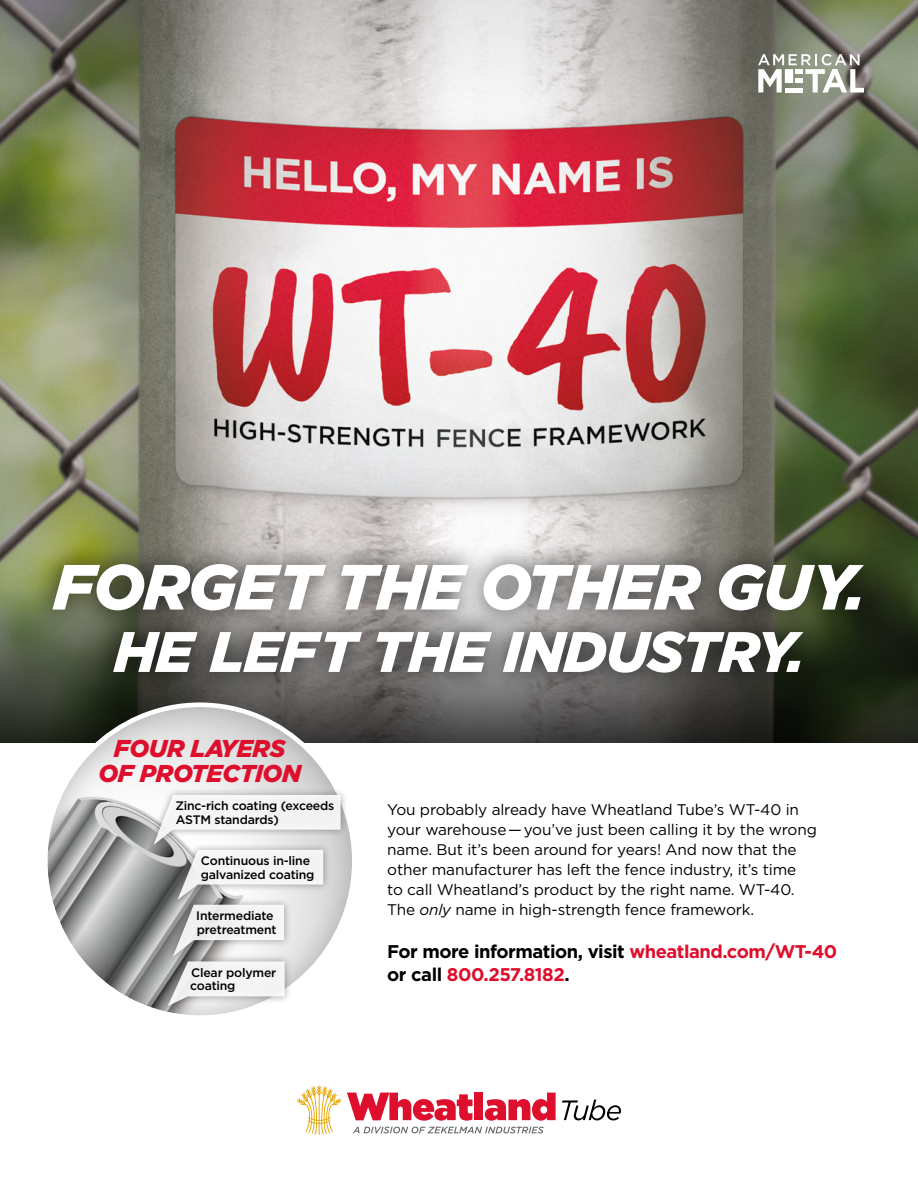
<style>
.page{position:relative;width:918px;height:1188px;background:#fff}
.page>*{position:absolute;margin:0;border:0;box-sizing:border-box;transform-origin:0 0}
.t1{font:italic 900 63.75px "Gotham";letter-spacing:-.025em;color:#fff}
.t2{font:italic 900 57px "Gotham";letter-spacing:-.025em;color:#fff}
.t3{font:italic 900 24.3px/24.3px "Gotham";letter-spacing:-.015em;color:#de0e2d;text-align:center}
.t4{font:700 18.3px/23px "Gotham";letter-spacing:-.025em;color:#000}
.t5{font:15.3px/20px "Gotham";letter-spacing:-.01em;color:#000}
.t6{font:500 12.3px/13.5px "Gotham";letter-spacing:-.015em;color:#000}
.s1{font-style:italic}
.s2{color:#de0e2d}
</style>
<div class="page">
<img style="left:0;top:0;width:918px;height:491px">
<svg style="left:0;top:491px;width:918px;height:251px"></svg>
<svg style="left:347px;top:1093px;width:126px;height:28px"></svg>
<div style="left:475px;top:1093px;width:8px;height:27px;background:#de0e2d"></div>
<svg style="left:485px;top:1093px;width:71px;height:28px"></svg>
<svg style="left:297px;top:1085px;width:44px;height:50px"></svg>
<svg style="left:562px;top:1100px;width:59px;height:20px"></svg>
<svg style="left:353px;top:1127px;width:191px;height:6px"></svg>
<div style="left:42px;top:702px;width:315px;height:319px;background:#000;opacity:.25"></div>
<img style="left:47px;top:707px;width:305px;height:308px">
<div style="left:147px;top:787px;width:201px;height:65px;background:#000;opacity:.4"></div>
<div style="left:161px;top:954px;width:131px;height:59px;background:#000;opacity:.4"></div>
<svg style="left:153px;top:795px;width:188px;height:211px"></svg>
<div style="left:32px;top:542px;width:851px;height:152px;background:#000;opacity:.75"></div>
<svg style="left:758px;top:54px;width:106px;height:39px"></svg>
<h1 class="t1" style="left:53px;top:543px;width:813px">FORGET THE OTHER GUY.</h1>
<h2 class="t2" style="left:114px;top:613px;width:692px">HE LEFT THE INDUSTRY.</h2>
<h3 class="t3" style="left:98px;top:736px;width:204px">FOUR LAYERS<br>OF PROTECTION</h3>
<p class="t6" style="left:175px;top:799px;width:161px">Zinc-rich coating (exceeds<br>ASTM standards)</p>
<p class="t6" style="left:201px;top:854px;width:115px">Continuous in-line galvanized coating</p>
<p class="t6" style="left:196px;top:909px;width:82px">Intermediate pretreatment</p>
<p class="t6" style="left:190px;top:966px;width:88px">Clear polymer coating</p>
<p class="t5" style="left:387px;top:800px;width:431px">You probably already have Wheatland Tube’s WT-40 in your warehouse — you’ve just been calling it by the wrong name. But it’s been around for years! And now that the other manufacturer has left the fence industry, it’s time<br>to call Wheatland’s product by the right name. WT-40.<br>The <span class="s1">only</span> name in high-strength fence framework.</p>
<p class="t4" style="left:387px;top:940px;width:452px">For more information, visit <span class="s2">wheatland.com/WT-40 </span>or call <span class="s2">800.257.8182</span>.</p>
</div>
